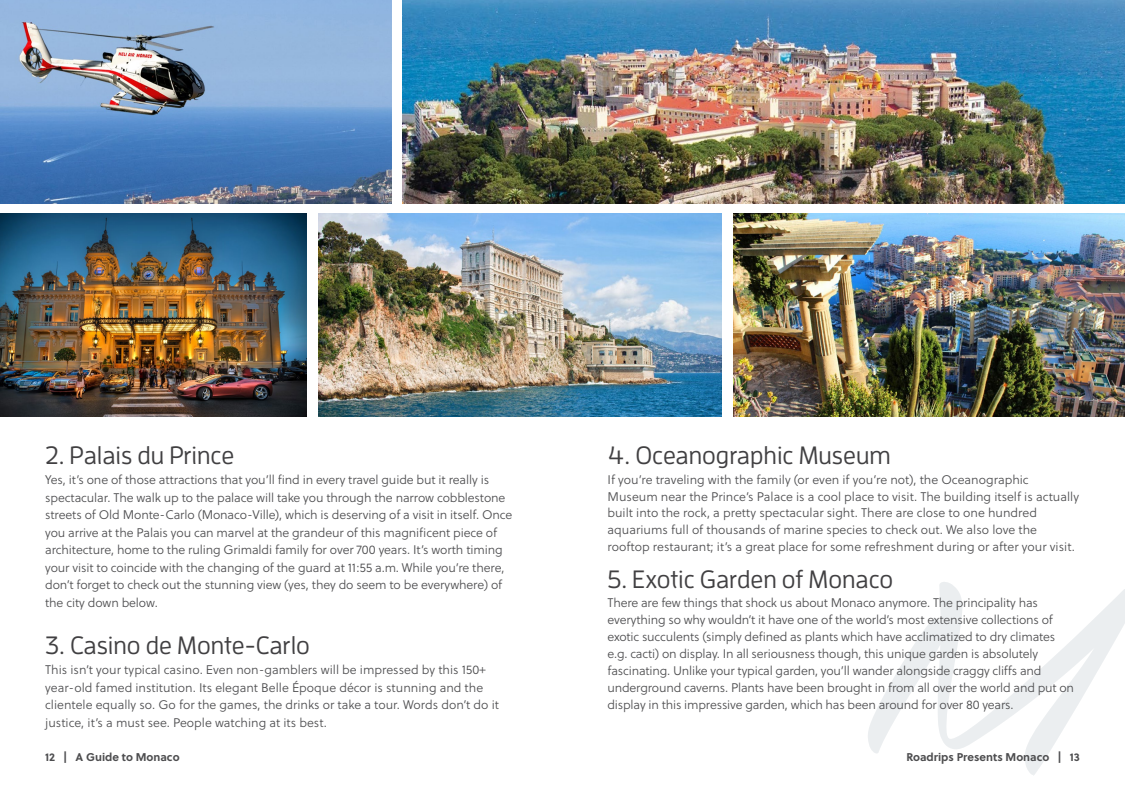
<style>
.page{position:relative;width:1125px;height:788px;background:#fff}
.page>*{position:absolute;margin:0;border:0;box-sizing:border-box;transform-origin:0 0}
.t1{font:500 25px "Enzo OT";color:#414042}
.t2{font:12.5px/17.5px "Soleil Lt";letter-spacing:-.01em;color:#4d4d4f}
.t3{font:700 11.25px "Soleil";color:#4d4d4f}
</style>
<div class="page">
<img style="left:0;top:0;width:391px;height:203px">
<img style="left:0;top:214px;width:307px;height:203px">
<img style="left:319px;top:214px;width:403px;height:203px">
<img style="left:402px;top:0;width:723px;height:203px">
<img style="left:733px;top:214px;width:392px;height:203px">
<h1 class="t1" style="left:45px;top:440px;width:191px">2. Palais du Prince</h1>
<p class="t2" style="left:45px;top:471px;width:469px">Yes, it’s one of those attractions that you’ll find in every travel guide but it really is spectacular. The walk up to the palace will take you through the narrow cobblestone streets of Old Monte-Carlo (Monaco-Ville), which is deserving of a visit in itself. Once you arrive at the Palais you can marvel at the grandeur of this magnificent piece of architecture, home to the ruling Grimaldi family for over 700 years. It’s worth timing your visit to coincide with the changing of the guard at 11:55 a.m. While you’re there, don’t forget to check out the stunning view (yes, they do seem to be everywhere) of the city down below.</p>
<h1 class="t1" style="left:45px;top:630px;width:266px">3. Casino de Monte-Carlo</h1>
<p class="t2" style="left:45px;top:661px;width:455px">This isn’t your typical casino. Even non-gamblers will be impressed by this 150+ year-old famed institution. Its elegant Belle Époque décor is stunning and the clientele equally so. Go for the games, the drinks or take a tour. Words don’t do it justice, it’s a must see. People watching at its best.</p>
<h1 class="t1" style="left:608px;top:440px;width:285px">4. Oceanographic Museum</h1>
<p class="t2" style="left:608px;top:470px;width:473px;line-height:16.9px">If you’re traveling with the family (or even if you’re not), the Oceanographic Museum near the Prince’s Palace is a cool place to visit. The building itself is actually built into the rock, a pretty spectacular sight. There are close to one hundred aquariums full of thousands of marine species to check out. We also love the rooftop restaurant; it’s a great place for some refreshment during or after your visit.</p>
<h1 class="t1" style="left:608px;top:564px;width:287px">5. Exotic Garden of Monaco</h1>
<p class="t2" style="left:608px;top:594px;width:468px;line-height:16.9px">There are few things that shock us about Monaco anymore. The principality has everything so why wouldn’t it have one of the world’s most extensive collections of exotic succulents (simply defined as plants which have acclimatized to dry climates e.g. cacti) on display. In all seriousness though, this unique garden is absolutely fascinating. Unlike your typical garden, you’ll wander alongside craggy cliffs and underground caverns. Plants have been brought in from all over the world and put on display in this impressive garden, which has been around for over 80 years.</p>
<p class="t3" style="left:45px;top:748px;width:136px">12 | A Guide to Monaco</p>
<p class="t3" style="left:906px;top:748px;width:175px">Roadrips Presents Monaco | 13</p>
</div>
